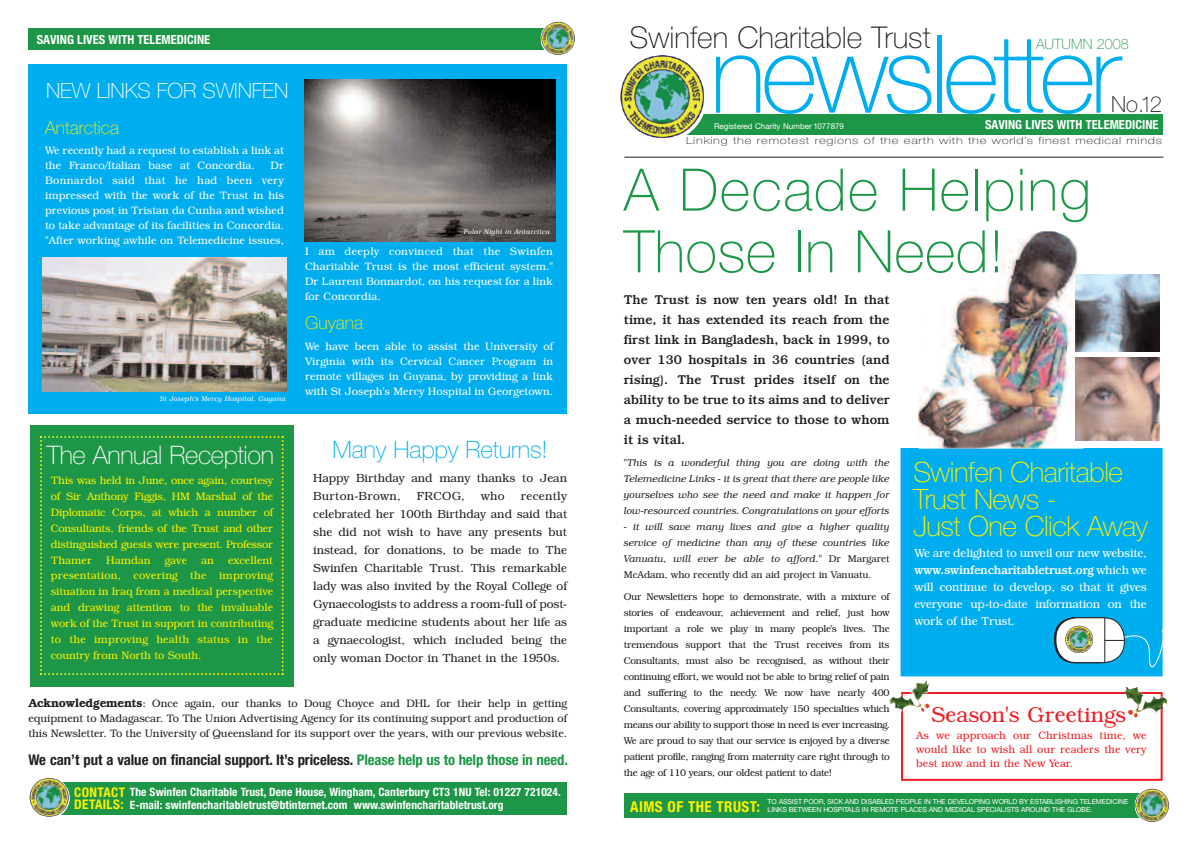
<style>
.page{position:relative;width:1191px;height:842px;background:#fff}
.page>*{position:absolute;margin:0;border:0;box-sizing:border-box;transform-origin:0 0}
.t1{font:100 108.7px "Helvetica Neue";letter-spacing:-.05em;color:#00aeef}
.t2{font:100 58.7px/61.7px "Helvetica Neue";letter-spacing:.02em;color:#1d9647}
.t3{font:100 29.9px "Helvetica Neue";color:#231f20}
.t4{font:100 28px/27px "Helvetica Neue";letter-spacing:-.015em;color:#fff101}
.t5{font:100 25.5px "Helvetica Neue";letter-spacing:-.015em;color:#fff}
.t6{font:100 24px "Helvetica Neue";letter-spacing:-.005em;color:#00aeef}
.t7{font:100 22.2px "Helvetica Neue";color:#231f20}
.t8{font:300 21.9px "Bookman IT Cby BT";color:#ee1e24}
.t9{font:100 21px "Helvetica Neue";letter-spacing:-.005em;color:#fff}
.t10{font:100 18px "Helvetica Neue";color:#fff101}
.t11{font:700 condensed 14.7px "Helvetica Neue";letter-spacing:-.005em;color:#231f20}
.t12{font:100 14.3px "Helvetica Neue";color:#1d9647}
.t13{font:700 condensed 13.3px/12.4px "Helvetica Neue";letter-spacing:.03em;color:#fff101}
.t14{font:500 13px/20px "Bookman IT Cby BT";color:#231f20;text-align:justify}
.t15{font:700 condensed 12.5px "Helvetica Neue";color:#fff}
.t16{font:300 12px/18px "Bookman IT Cby BT";letter-spacing:-.005em;color:#231f20}
.t17{font:300 12px/17px "Bookman IT Cby BT";letter-spacing:-.02em;color:#fff;text-align:justify}
.t18{font:700 condensed 11.5px/13px "Helvetica Neue";letter-spacing:.005em;color:#fff}
.t19{font:300 11px/15px "Bookman IT Cby BT";color:#fff;text-align:justify}
.t20{font:300 11px/15.9px "Bookman IT Cby BT";letter-spacing:-.01em;color:#fff101;text-align:justify}
.t21{font:300 11px/15px "Bookman IT Cby BT";letter-spacing:-.005em;color:#231f20;text-align:justify}
.t22{font:300 11px/14px "Bookman IT Cby BT";color:#ee1e24;text-align:justify}
.t23{font:300 10px/16px "Bookman IT Cby BT";letter-spacing:-.035em;color:#231f20;text-align:justify}
.t24{font:italic 300 10px/16px "Bookman IT Cby BT";letter-spacing:-.01em;color:#231f20;text-align:justify}
.t25{font:100 10px "Helvetica Neue";letter-spacing:.055em;color:#231f20;scale:1.3 1}
.t26{font:8px "Helvetica Neue";color:#fff}
.t27{font:7px/8.4px "Helvetica Neue";letter-spacing:-.015em;color:#fff}
.t28{font:italic 300 7px "Bookman IT Cby BT";letter-spacing:.01em;color:#fff}
.s1{font-weight:600;font-size:12px}
.s2{color:#1d9647}
.s3{font-style:normal}
.s4{font-weight:500}
.s5{font-weight:700;font-stretch:condensed;font-size:15px;color:#fff101}
</style>
<div class="page">
<div style="left:652px;top:115px;width:511px;height:20px;background:#1d9647"></div>
<img style="left:620px;top:55px;width:86px;height:83px">
<div style="left:624px;top:794px;width:530px;height:24px;background:#1d9647"></div>
<hr style="left:624px;top:157px;width:539px;height:1px;background:#231f20">
<img style="left:1135px;top:788px;width:34px;height:34px">
<div style="left:56px;top:783px;width:511px;height:32px;background:#1d9647"></div>
<div style="left:29px;top:29px;width:538px;height:21px;background:#1d9647"></div>
<img style="left:541px;top:22px;width:34px;height:33px">
<svg style="left:29px;top:777px;width:41px;height:41px"></svg>
<img style="left:30px;top:778px;width:39px;height:40px">
<div style="left:901px;top:449px;width:260px;height:226px;background:#00aeef"></div>
<div style="left:900px;top:448px;width:262px;height:228px;border:2px solid #00aeef"></div>
<img style="left:918px;top:231px;width:164px;height:217px">
<img style="left:1075px;top:358px;width:84px;height:82px">
<img style="left:1075px;top:274px;width:84px;height:77px">
<svg style="left:1054px;top:617px;width:66px;height:46px"></svg>
<div style="left:1056px;top:618px;width:68px;height:45px;background:#fff;border-radius:21px"></div>
<div style="left:1055px;top:618px;width:69px;height:45px;border:1px solid #222023;border-radius:21px"></div>
<hr style="left:1104px;top:618px;width:1px;height:44px;background:#222023">
<svg style="left:1104px;top:620px;width:58px;height:47px"></svg>
<div style="left:28px;top:64px;width:539px;height:349px;background:#00aeef"></div>
<img style="left:304px;top:80px;width:251px;height:162px">
<img style="left:43px;top:258px;width:243px;height:134px">
<img style="left:1065px;top:625px;width:28px;height:28px">
<div style="left:30px;top:425px;width:264px;height:261px;background:#1d9647"></div>
<svg style="left:40px;top:436px;width:244px;height:239px"></svg>
<div style="left:901px;top:692px;width:261px;height:89px;border:2px solid #ee1e24"></div>
<img style="left:1137px;top:694px;width:31px;height:21px">
<img style="left:908px;top:681px;width:22px;height:23px">
<p class="t15" style="left:37px;top:35px;width:175px">SAVING LIVES WITH TELEMEDICINE</p>
<h3 class="t9" style="left:46px;top:83px;width:244px">NEW LINKS FOR SWINFEN</h3>
<h3 class="t10" style="left:45px;top:121px;width:76px">Antarctica</h3>
<p class="t19" style="left:45px;top:144px;width:240px">We recently had a request to establish a link at the Franco/Italian base at Concordia.</p>
<p class="t19" style="left:45px;top:159px;width:240px;text-indent:225px">Dr Bonnardot said that he had been very impressed with the work of the Trust in his previous post in Tristan da Cunha and wished to take advantage of its facilities in Concordia. "After working awhile on Telemedicine issues,</p>
<p class="t28" style="left:160px;top:396px;width:128px">St Joseph’s Mercy Hospital, Guyana</p>
<h3 class="t5" style="left:47px;top:446px;width:228px">The Annual Reception</h3>
<p class="t20" style="left:51px;top:473px;width:224px">This was held in June, once again, courtesy of Sir Anthony Figgis, HM Marshal of the Diplomatic Corps, at which a number of Consultants, friends of the Trust and other distinguished guests were present. Professor Thamer</p>
<p class="t20" style="left:51px;top:553px;width:224px;text-indent:177px">excellent presentation, covering the improving situation in Iraq from a medical perspective and drawing attention to the invaluable work of the Trust in support in contributing to the improving health status in the country from North to South.</p>
<p class="t20" style="left:106px;top:553px;width:46px">Hamdan</p>
<p class="t20" style="left:165px;top:553px;width:24px">gave</p>
<p class="t20" style="left:201px;top:553px;width:14px">an</p>
<p class="t28" style="left:464px;top:229px;width:88px">Polar Night in Antarctica</p>
<p class="t19" style="left:305px;top:245px;width:249px">I am deeply convinced that the Swinfen Charitable Trust is the most efficient system." Dr Laurent Bonnardot, on his request for a link for Concordia.</p>
<h3 class="t10" style="left:305px;top:316px;width:60px">Guyana</h3>
<p class="t19" style="left:305px;top:340px;width:249px">We have been able to assist the University of Virginia with its Cervical Cancer Program in remote villages in Guyana, by providing a link with St Joseph's Mercy Hospital in Georgetown.</p>
<h3 class="t6" style="left:332px;top:441px;width:217px">Many Happy Returns!</h3>
<p class="t16" style="left:313px;top:470px;width:255px">Happy Birthday and many thanks to Jean<br>Burton-Brown,</p>
<p class="t16" style="left:313px;top:488px;width:255px;text-align:justify;text-indent:208px">recently celebrated her 100th Birthday and said that she did not wish to have any presents but instead, for donations, to be made to The Swinfen Charitable Trust. This remarkable lady was also invited by the Royal College of Gynaecologists to address a room-full of post&shy;graduate medicine students about her life as a gynaecologist, which included being the only woman Doctor in Thanet in the 1950s.</p>
<p class="t16" style="left:417px;top:488px;width:50px">FRCOG,</p>
<p class="t16" style="left:481px;top:488px;width:25px">who</p>
<p class="t21" style="left:28px;top:696px;width:540px"><span class="s1">Acknowledgements</span>: Once again, our thanks to Doug Choyce and DHL for their help in getting equipment to Madagascar. To The Union Advertising Agency for its continuing support and production of this Newsletter. To the University of Queensland for its support over the years, with our previous website.</p>
<h3 class="t11" style="left:28px;top:754px;width:541px">We can’t put a value on financial support. It’s priceless. <span class="s2">Please help us to help those in need.</span></h3>
<h3 class="t13" style="left:74px;top:787px;width:52px">CONTACT<br>DETAILS:</h3>
<p class="t18" style="left:130px;top:786px;width:432px">The Swinfen Charitable Trust, Dene House, Wingham, Canterbury CT3 1NU Tel: 01227 721024.<br>E-mail: swinfencharitabletrust@btinternet.com www.swinfencharitabletrust.org</p>
<h3 class="t3" style="left:629px;top:27px;width:302px">Swinfen Charitable Trust</h3>
<h1 class="t1" style="left:710px;top:35px;width:412px">newsletter</h1>
<h3 class="t12" style="left:1036px;top:39px;width:94px">AUTUMN 2008</h3>
<h3 class="t7" style="left:1111px;top:96px;width:52px">No.12</h3>
<p class="t26" style="left:714px;top:124px;width:131px">Registered Charity Number 1077879</p>
<p class="t15" style="left:985px;top:120px;width:175px">SAVING LIVES WITH TELEMEDICINE</p>
<p class="t25" style="left:686px;top:137px;width:368px">Linking the remotest regions of the earth with the world’s finest medical minds</p>
<h2 class="t2" style="left:624px;top:164px;width:468px">A Decade Helping<br>Those In Need!</h2>
<p class="t14" style="left:624px;top:291px;width:267px">The Trust is now ten years old! In that time, it has extended its reach from the first link in Bangladesh, back in 1999, to over 130 hospitals in 36 countries (and rising). The Trust prides itself on the ability to be true to its aims and to deliver a much-needed service to those to whom it is vital.</p>
<p class="t24" style="left:624px;top:455px;width:267px">"This is a wonderful thing you are doing with the Telemedicine Links - it is great that there are people like yourselves who see the need and make it happen for low-resourced countries. Congratulations on your efforts</p>
<p class="t24" style="left:624px;top:519px;width:267px">- it will save many lives and give a higher quality service of medicine than any of these countries like Vanuatu, will ever be able to afford." <span class="s3">Dr Margaret McAdam, who recently did an aid project in Vanuatu.</span></p>
<p class="t23" style="left:624px;top:589px;width:267px">Our Newsletters hope to demonstrate, with a mixture of stories of endeavour, achievement and relief, just how important a role we play in many people's lives. The tremendous support that the Trust receives from its Consultants, must also be recognised, as without their continuing effort, we would not be able to bring relief of pain and suffering to the needy. We now have nearly 400<br>Consultants, covering approximately 150 specialties which means our ability to support those in need is ever increasing.<br>We are proud to say that our service is enjoyed by a diverse patient profile, ranging from maternity care right through to the age of 110 years, our oldest patient to date!</p>
<h3 class="t4" style="left:913px;top:461px;width:236px">Swinfen Charitable<br>Trust News -<br>Just One Click Away</h3>
<p class="t17" style="left:914px;top:545px;width:234px">We are delighted to unveil our new website, <span class="s4">www.swinfencharitabletrust.org</span> which we will continue to develop, so that it gives everyone up-to-date information on the work of the Trust.</p>
<h3 class="t8" style="left:931px;top:707px;width:196px">Season's Greetings</h3>
<p class="t22" style="left:916px;top:729px;width:232px">As we approach our Christmas time, we would like to wish all our readers the very best now and in the New Year.</p>
<p class="t27" style="left:630px;top:798px;width:499px;text-indent:137px">TO ASSIST POOR, SICK AND DISABLED PEOPLE IN THE DEVELOPING WORLD BY ESTABLISHING TELEMEDICINE<br><span class="s5">AIMS OF THE TRUST:</span> LINKS BETWEEN HOSPITALS IN REMOTE PLACES AND MEDICAL SPECIALISTS AROUND THE GLOBE.</p>
</div>
